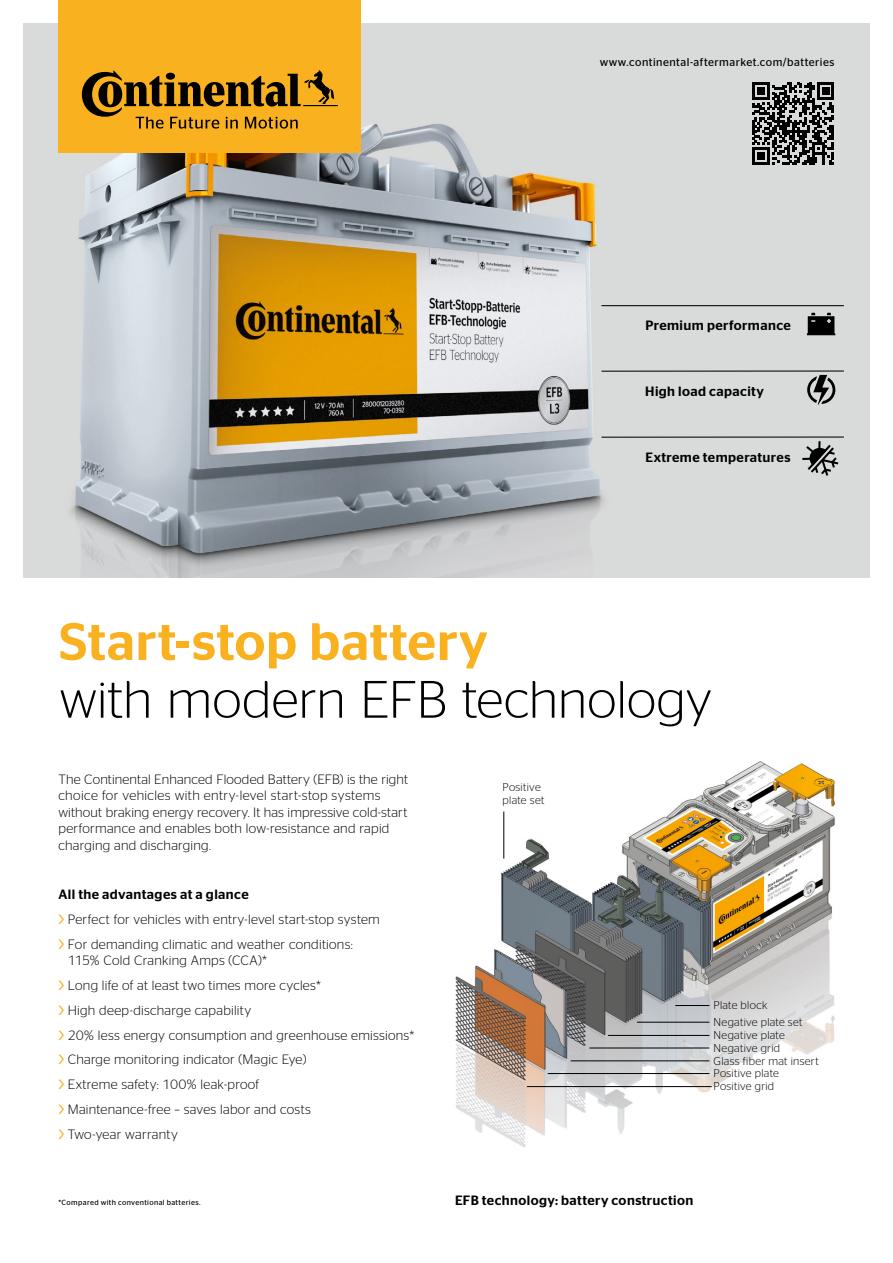
<style>
.page{position:relative;width:893px;height:1263px;background:#fff}
.page>*{position:absolute;margin:0;border:0;box-sizing:border-box;transform-origin:0 0}
.Headline_47pt{font:300 52.5px/57.8px "Continental Stag Sans";color:#000}
.copy{font:300 13.5px/16.5px "Continental Stag Sans";letter-spacing:.02em;color:#000}
.Copy_9pt{font:500 13.5px "Continental Stag Sans";letter-spacing:.03em;color:#000}
.copy-2{font:500 13.5px "Continental Stag Sans";letter-spacing:.03em;color:#000}
.legende{font:300 11.25px/13.5px "Continental Stag Sans";letter-spacing:.025em;color:#000}
.t1{font:11.25px "Continental Stag Sans";letter-spacing:.04em;color:#000}
.Fußnote{font:7.5px "Continental Stag Sans";letter-spacing:.05em;color:#000}
.s1{font-weight:500;color:#f9b120}
.s2{font-weight:400;color:#f9b120}
</style>
<div class="page">
<img style="left:455px;top:761px;width:381px;height:387px">
<img style="left:23px;top:23px;width:847px;height:554px">
<svg style="left:807px;top:313px;width:28px;height:22px"></svg>
<hr style="left:601px;top:305px;width:243px;height:1px;background:#000">
<svg style="left:807px;top:375px;width:28px;height:30px"></svg>
<hr style="left:601px;top:370px;width:243px;height:2px;background:#000">
<svg style="left:802px;top:441px;width:36px;height:35px"></svg>
<hr style="left:601px;top:436px;width:243px;height:2px;background:#000">
<hr style="left:527px;top:1086px;width:185px;height:1px;background:#000">
<hr style="left:548px;top:1073px;width:161px;height:1px;background:#000">
<hr style="left:571px;top:1060px;width:138px;height:1px;background:#000">
<hr style="left:589px;top:1048px;width:120px;height:1px;background:#000">
<hr style="left:608px;top:1035px;width:101px;height:1px;background:#000">
<hr style="left:637px;top:1022px;width:72px;height:1px;background:#000">
<hr style="left:675px;top:1005px;width:34px;height:1px;background:#000">
<hr style="left:503px;top:811px;width:1px;height:47px;background:#000">
<svg style="left:752px;top:83px;width:82px;height:82px"></svg>
<div style="left:58px;top:0;width:303px;height:152px;background:#f9b120"></div>
<svg style="left:82px;top:70px;width:256px;height:59px"></svg>
<p class="t1" style="left:600px;top:56px;width:236px">www.continental-aftermarket.com/batteries</p>
<p class="Copy_9pt" style="left:645px;top:317px;width:147px">Premium performance</p>
<p class="Copy_9pt" style="left:645px;top:383px;width:120px">High load capacity</p>
<p class="Copy_9pt" style="left:646px;top:449px;width:146px">Extreme temperatures</p>
<p class="Headline_47pt" style="left:59px;top:612px;width:654px"><span class="s1">Start-stop battery<br></span>with modern EFB technology</p>
<p class="copy" style="left:58px;top:770px;width:351px">The Continental Enhanced Flooded Battery (EFB) is the right choice for vehicles with entry-level start-stop systems without braking energy recovery. It has impressive cold-start performance and enables both low-resistance and rapid charging and discharging.</p>
<p class="copy-2" style="left:58px;top:887px;width:192px">All the advantages at a glance</p>
<p class="copy" style="left:58px;top:911px;width:323px"><span class="s2">&gt;</span> Perfect for vehicles with entry-level start-stop system</p>
<p class="copy" style="left:68px;top:935px;width:286px;text-indent:-9px"><span class="s2">&gt;</span> For demanding climatic and weather conditions:<br>115% Cold Cranking Amps (CCA)*</p>
<p class="copy" style="left:58px;top:977px;width:264px"><span class="s2">&gt;</span> Long life of at least two times more cycles*</p>
<p class="copy" style="left:58px;top:1001px;width:194px"><span class="s2">&gt;</span> High deep-discharge capability</p>
<p class="copy" style="left:58px;top:1026px;width:357px"><span class="s2">&gt;</span> 20% less energy consumption and greenhouse emissions*</p>
<p class="copy" style="left:58px;top:1051px;width:249px"><span class="s2">&gt;</span> Charge monitoring indicator (Magic Eye)</p>
<p class="copy" style="left:58px;top:1076px;width:202px"><span class="s2">&gt;</span> Extreme safety: 100% leak-proof</p>
<p class="copy" style="left:58px;top:1100px;width:254px"><span class="s2">&gt;</span> Maintenance-free – saves labor and costs</p>
<p class="copy" style="left:58px;top:1125px;width:121px"><span class="s2">&gt;</span> Two-year warranty</p>
<p class="legende" style="left:503px;top:780px;width:43px">Positive plate set</p>
<p class="legende" style="left:713px;top:998px;width:55px">Plate block</p>
<p class="legende" style="left:713px;top:1015px;width:90px">Negative plate set</p>
<p class="legende" style="left:713px;top:1028px;width:73px">Negative plate</p>
<p class="legende" style="left:713px;top:1041px;width:68px">Negative grid</p>
<p class="legende" style="left:713px;top:1054px;width:107px">Glass fiber mat insert</p>
<p class="legende" style="left:713px;top:1066px;width:67px">Positive plate</p>
<p class="legende" style="left:713px;top:1079px;width:62px">Positive grid</p>
<p class="Fußnote" style="left:58px;top:1198px;width:144px">*Compared with conventional batteries.</p>
<p class="Copy_9pt" style="left:455px;top:1192px;width:240px">EFB technology: battery construction</p>
</div>
